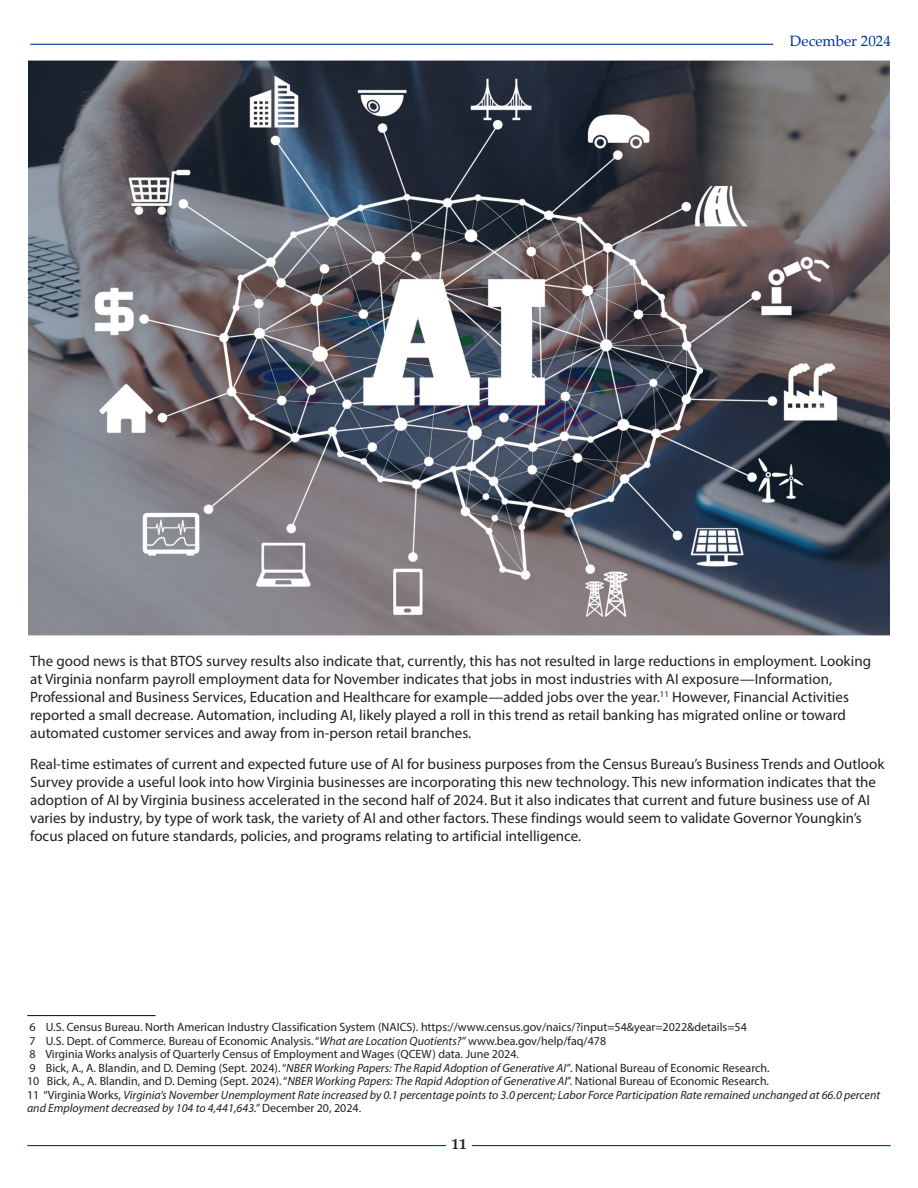
<style>
.page{position:relative;width:918px;height:1188px;background:#fff}
.page>*{position:absolute;margin:0;border:0;box-sizing:border-box;transform-origin:0 0}
.Text{font:15px/18px "Myriad Pro";color:#231f20}
.t1{font:15px "Palatino Linotype";color:#003595}
.t2{font:700 15px "Palatino Linotype";color:#231f20}
.Footnote{font:12px "Myriad Pro";color:#231f20}
.Footnote-2{font:italic 12px/13.5px "Myriad Pro";color:#231f20}
.s1{font-style:italic}
.s2{font-style:normal}
</style>
<div class="page">
<hr style="left:30px;top:44px;width:743px;height:1px;background:#003595">
<hr style="left:472px;top:1145px;width:419px;height:1px;background:#003595">
<hr style="left:27px;top:1145px;width:419px;height:1px;background:#003595">
<img style="left:29px;top:61px;width:860px;height:574px">
<hr style="left:27px;top:1015px;width:129px;height:1px;background:#231f20">
<p class="t1" style="left:790px;top:30px;width:103px">December 2024</p>
<p class="Text" style="left:30px;top:651px;width:842px">The good news is that BTOS survey results also indicate that, currently, this has not resulted in large reductions in employment. Looking at Virginia nonfarm payroll employment data for November indicates that jobs in most industries with AI exposure—Information, Professional and Business Services, Education and Healthcare for example—added jobs over the year.<sup>11</sup> However, Financial Activities reported a small decrease. Automation, including AI, likely played a roll in this trend as retail banking has migrated online or toward automated customer services and away from in-person retail branches.</p>
<p class="Text" style="left:30px;top:755px;width:856px">Real-time estimates of current and expected future use of AI for business purposes from the Census Bureau’s Business Trends and Outlook Survey provide a useful look into how Virginia businesses are incorporating this new technology. This new information indicates that the adoption of AI by Virginia business accelerated in the second half of 2024. But it also indicates that current and future business use of AI varies by industry, by type of work task, the variety of AI and other factors. These findings would seem to validate Governor Youngkin’s focus placed on future standards, policies, and programs relating to artificial intelligence.</p>
<p class="Footnote" style="left:30px;top:1020px;width:719px">6 U.S. Census Bureau. North American Industry Classification System (NAICS). https://www.census.gov/naics/?input=54&amp;year=2022&amp;details=54</p>
<p class="Footnote" style="left:30px;top:1034px;width:578px">7 U.S. Dept. of Commerce. Bureau of Economic Analysis. “<span class="s1">What are Location Quotients?”</span> www.bea.gov/help/faq/478</p>
<p class="Footnote" style="left:30px;top:1047px;width:491px">8 Virginia Works analysis of Quarterly Census of Employment and Wages (QCEW) data. June 2024.</p>
<p class="Footnote" style="left:30px;top:1061px;width:742px">9 Bick, A., A. Blandin, and D. Deming (Sept. 2024). “<span class="s1">NBER Working Papers: The Rapid Adoption of Generative AI”</span>. National Bureau of Economic Research.</p>
<p class="Footnote" style="left:27px;top:1074px;width:744px">10 Bick, A., A. Blandin, and D. Deming (Sept. 2024). “<span class="s1">NBER Working Papers: The Rapid Adoption of Generative AI</span>”. National Bureau of Economic Research.</p>
<p class="Footnote-2" style="left:27px;top:1088px;width:855px"><span class="s2">11 “Virginia Works,</span> Virginia’s November Unemployment Rate increased by 0.1 percentage points to 3.0 percent; Labor Force Participation Rate remained unchanged at 66.0 percent and Employment decreased by 104 to 4,441,643.” <span class="s2">December 20, 2024.</span></p>
<p class="t2" style="left:452px;top:1134px;width:16px">11</p>
</div>
